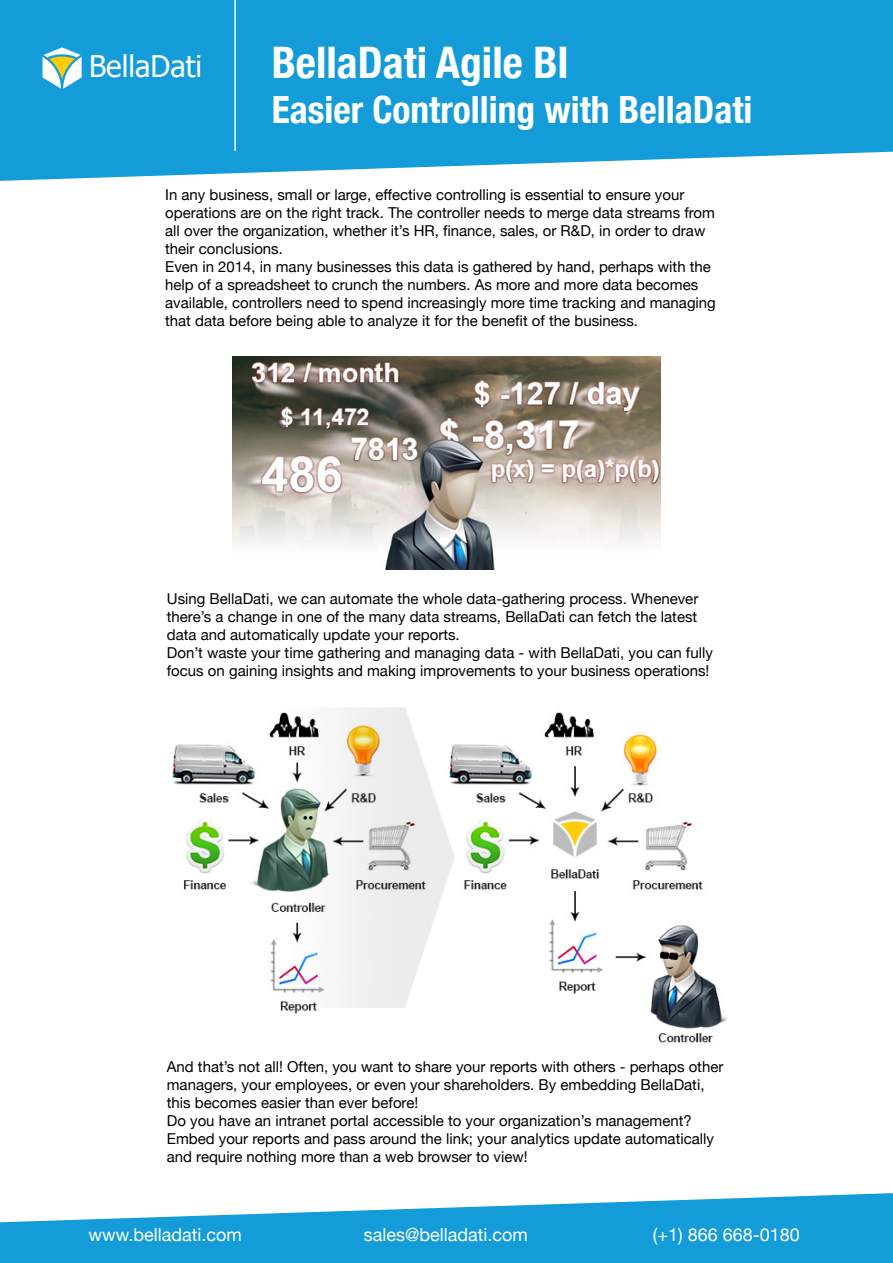
<style>
.page{position:relative;width:893px;height:1263px;background:#fff}
.page>*{position:absolute;margin:0;border:0;box-sizing:border-box;transform-origin:0 0}
.t1{font:700 condensed 43.5px "Helvetica Neue";color:#fff}
.t2{font:700 condensed 37.5px "Helvetica Neue";color:#fff}
.t3{font:29.85px "Tahoma";color:#fff}
.t4{font:18px "Helvetica Neue";color:#fff}
.t5{font:15px/18px "Helvetica Neue";color:#000}
</style>
<div class="page">
<svg style="left:0;top:0;width:893px;height:181px;background:#26a4db"></svg>
<svg style="left:0;top:1193px;width:893px;height:70px;fill:#139cd8"></svg>
<svg style="left:43px;top:47px;width:39px;height:42px"></svg>
<hr style="left:234px;top:0;width:2px;height:151px;background:#fff">
<img style="left:233px;top:356px;width:427px;height:214px">
<img style="left:172px;top:707px;width:554px;height:336px">
<h3 class="t3" style="left:89px;top:47px;width:115px">BellaDati</h3>
<h1 class="t1" style="left:272px;top:26px;width:298px">BellaDati Agile BI</h1>
<h2 class="t2" style="left:272px;top:78px;width:482px">Easier Controlling with BellaDati</h2>
<p class="t5" style="left:165px;top:187px;width:552px">In any business, small or large, effective controlling is essential to ensure your operations are on the right track. The controller needs to merge data streams from all over the organization, whether it’s HR, finance, sales, or R&amp;D, in order to draw their conclusions.<br>Even in 2014, in many businesses this data is gathered by hand, perhaps with the help of a spreadsheet to crunch the numbers. As more and more data becomes available, controllers need to spend increasingly more time tracking and managing that data before being able to analyze it for the benefit of the business.</p>
<p class="t5" style="left:167px;top:590px;width:547px">Using BellaDati, we can automate the whole data-gathering process. Whenever there’s a change in one of the many data streams, BellaDati can fetch the latest data and automatically update your reports.<br>Don’t waste your time gathering and managing data - with BellaDati, you can fully focus on gaining insights and making improvements to your business operations!</p>
<p class="t5" style="left:167px;top:1058px;width:558px">And that’s not all! Often, you want to share your reports with others - perhaps other managers, your employees, or even your shareholders. By embedding BellaDati, this becomes easier than ever before!<br>Do you have an intranet portal accessible to your organization’s management?<br>Embed your reports and pass around the link; your analytics update automatically and require nothing more than a web browser to view!</p>
<p class="t4" style="left:89px;top:1222px;width:155px">www.belladati.com</p>
<p class="t4" style="left:364px;top:1222px;width:166px">sales@belladati.com</p>
<p class="t4" style="left:653px;top:1222px;width:149px">(+1) 866 668-0180</p>
</div>
